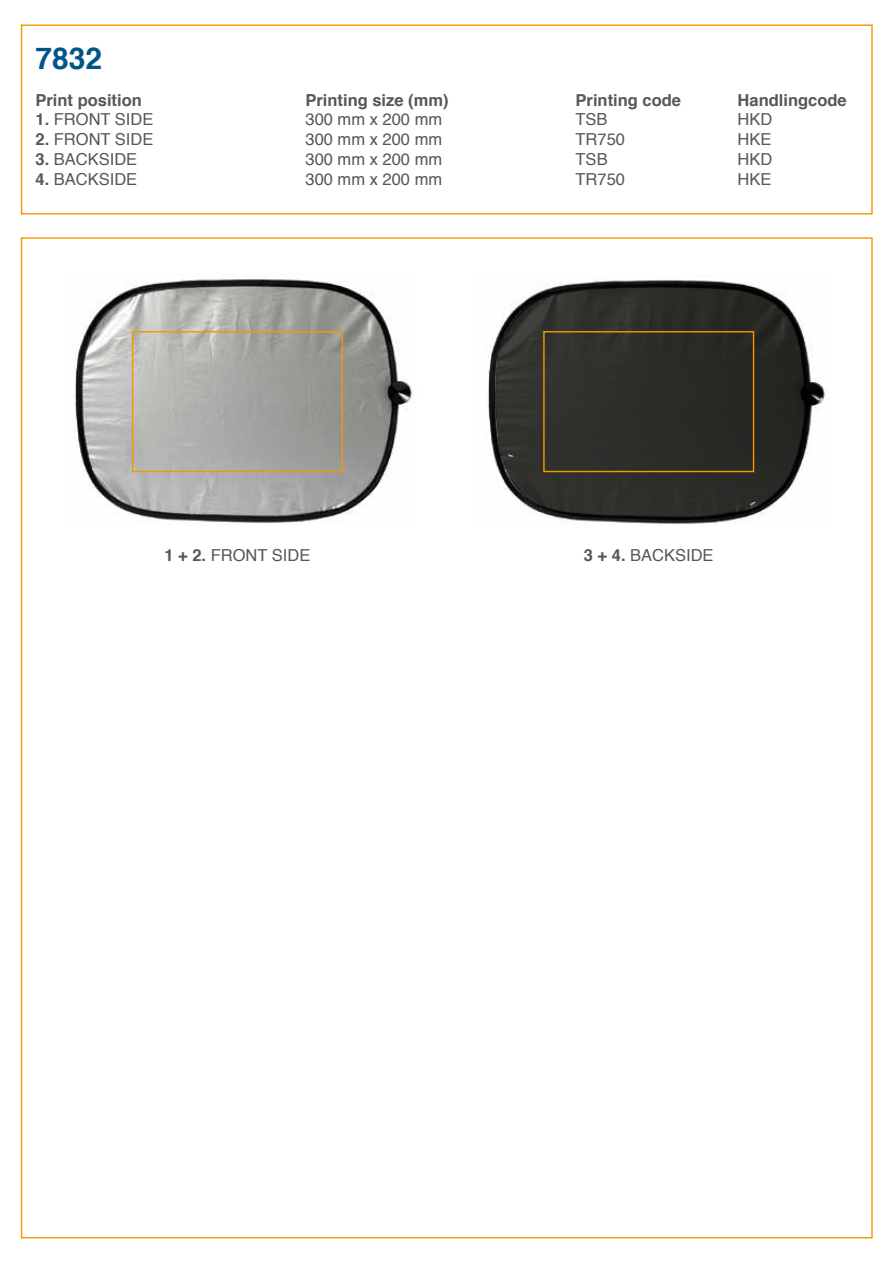
<style>
.page{position:relative;width:893px;height:1263px;background:#fff}
.page>*{position:absolute;margin:0;border:0;box-sizing:border-box;transform-origin:0 0}
.t1{font:700 30px "Helvetica";color:#058}
.t2{font:16.5px "Helvetica";color:#575756}
.t3{font:700 16.5px "Helvetica";color:#575756}
.s1{font-weight:700}
</style>
<div class="page">
<div style="left:21px;top:24px;width:852px;height:191px;border:1px solid #f49800"></div>
<img style="left:74px;top:279px;width:343px;height:244px">
<img style="left:487px;top:280px;width:343px;height:244px">
<svg style="left:495px;top:284px;width:327px;height:236px;background:#41413e"></svg>
<div style="left:132px;top:331px;width:211px;height:141px;border:1px solid #f49800"></div>
<div style="left:543px;top:331px;width:211px;height:141px;border:1px solid #f49800"></div>
<h1 class="t1" style="left:35px;top:34px;width:68px">7832</h1>
<p class="t3" style="left:35px;top:86px;width:108px">Print position</p>
<p class="t3" style="left:306px;top:86px;width:145px">Printing size (mm)</p>
<p class="t3" style="left:576px;top:86px;width:107px">Printing code</p>
<p class="t3" style="left:738px;top:86px;width:111px">Handlingcode</p>
<p class="t2" style="left:35px;top:107px;width:119px"><span class="s1">1.</span> FRONT SIDE</p>
<p class="t2" style="left:305px;top:107px;width:138px">300 mm x 200 mm</p>
<p class="t2" style="left:575px;top:107px;width:34px">TSB</p>
<p class="t2" style="left:737px;top:107px;width:36px">HKD</p>
<p class="t2" style="left:35px;top:127px;width:119px"><span class="s1">2.</span> FRONT SIDE</p>
<p class="t2" style="left:305px;top:127px;width:138px">300 mm x 200 mm</p>
<p class="t2" style="left:575px;top:127px;width:51px">TR750</p>
<p class="t2" style="left:737px;top:127px;width:35px">HKE</p>
<p class="t2" style="left:35px;top:146px;width:103px"><span class="s1">3.</span> BACKSIDE</p>
<p class="t2" style="left:306px;top:146px;width:138px">300 mm x 200 mm</p>
<p class="t2" style="left:576px;top:146px;width:34px">TSB</p>
<p class="t2" style="left:738px;top:146px;width:36px">HKD</p>
<p class="t2" style="left:35px;top:166px;width:103px"><span class="s1">4.</span> BACKSIDE</p>
<p class="t2" style="left:306px;top:166px;width:138px">300 mm x 200 mm</p>
<p class="t2" style="left:576px;top:166px;width:51px">TR750</p>
<p class="t2" style="left:738px;top:166px;width:35px">HKE</p>
<p class="t2" style="left:164px;top:542px;width:147px"><span class="s1">1 + 2.</span> FRONT SIDE</p>
<p class="t2" style="left:584px;top:542px;width:131px"><span class="s1">3 + 4.</span> BACKSIDE</p>
</div>
